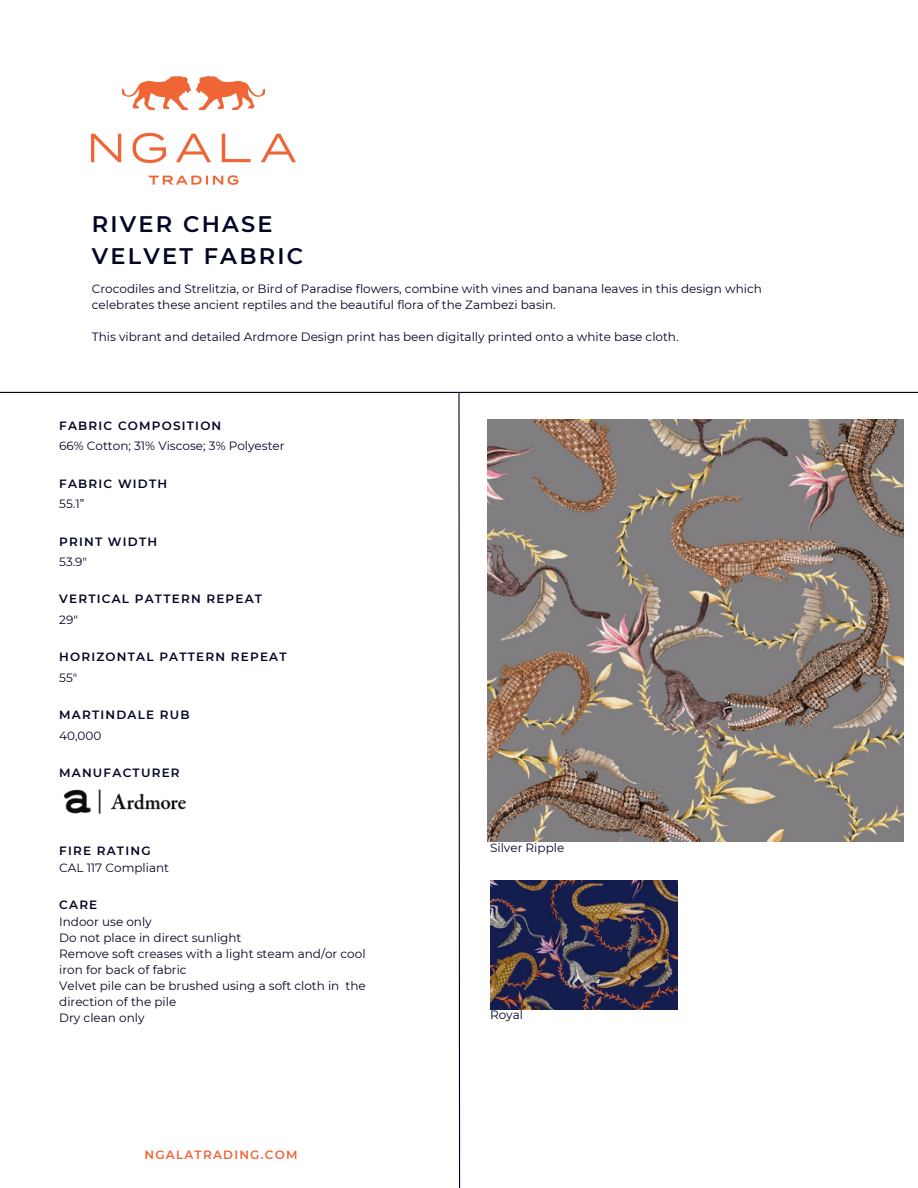
<style>
.page{position:relative;width:918px;height:1188px;background:#fff}
.page>*{position:absolute;margin:0;border:0;box-sizing:border-box;transform-origin:0 0}
.t1{font:600 22.5px/31.5px "Montserrat";letter-spacing:.1em;color:#020423}
.t2{font:12px/16px "Montserrat";color:#020423}
.t3{font:600 12px "Montserrat";letter-spacing:.1em;color:#020423}
.t4{font:600 12px "Montserrat";letter-spacing:.1em;color:#ef6535}
</style>
<div class="page">
<img style="left:92px;top:77px;width:203px;height:108px">
<img style="left:487px;top:420px;width:417px;height:422px">
<svg style="left:458px;top:391px;width:3px;height:797px"></svg>
<hr style="left:0;top:392px;width:918px;height:1px;background:#020423">
<img style="left:63px;top:789px;width:123px;height:25px">
<img style="left:490px;top:880px;width:188px;height:130px">
<h1 class="t1" style="left:92px;top:208px;width:213px">RIVER CHASE<br>VELVET FABRIC</h1>
<p class="t2" style="left:92px;top:280px;width:672px">Crocodiles and Strelitzia, or Bird of Paradise flowers, combine with vines and banana leaves in this design which celebrates these ancient reptiles and the beautiful flora of the Zambezi basin.</p>
<p class="t2" style="left:92px;top:328px;width:588px">This vibrant and detailed Ardmore Design print has been digitally printed onto a white base cloth.</p>
<p class="t3" style="left:59px;top:418px;width:164px">FABRIC COMPOSITION</p>
<p class="t2" style="left:59px;top:438px;width:227px">66% Cotton; 31% Viscose; 3% Polyester</p>
<p class="t3" style="left:59px;top:476px;width:110px">FABRIC WIDTH</p>
<p class="t2" style="left:59px;top:496px;width:27px">55.1”</p>
<p class="t3" style="left:59px;top:534px;width:99px">PRINT WIDTH</p>
<p class="t2" style="left:59px;top:554px;width:29px">53.9"</p>
<p class="t3" style="left:59px;top:592px;width:204px">VERTICAL PATTERN REPEAT</p>
<p class="t2" style="left:59px;top:611px;width:20px">29"</p>
<p class="t3" style="left:59px;top:650px;width:229px">HORIZONTAL PATTERN REPEAT</p>
<p class="t2" style="left:59px;top:669px;width:20px">55"</p>
<p class="t3" style="left:59px;top:708px;width:132px">MARTINDALE RUB</p>
<p class="t2" style="left:59px;top:727px;width:44px">40,000</p>
<p class="t3" style="left:59px;top:766px;width:122px">MANUFACTURER</p>
<p class="t3" style="left:59px;top:843px;width:93px">FIRE RATING</p>
<p class="t2" style="left:59px;top:859px;width:111px">CAL 117 Compliant</p>
<p class="t3" style="left:59px;top:898px;width:40px">CARE</p>
<p class="t2" style="left:59px;top:914px;width:308px">Indoor use only<br>Do not place in direct sunlight<br>Remove soft creases with a light steam and/or cool iron for back of fabric<br>Velvet pile can be brushed using a soft cloth in the direction of the pile<br>Dry clean only</p>
<p class="t4" style="left:145px;top:1147px;width:155px">NGALATRADING.COM</p>
<p class="t2" style="left:490px;top:840px;width:76px">Silver Ripple</p>
<p class="t2" style="left:490px;top:1007px;width:35px">Royal</p>
</div>
